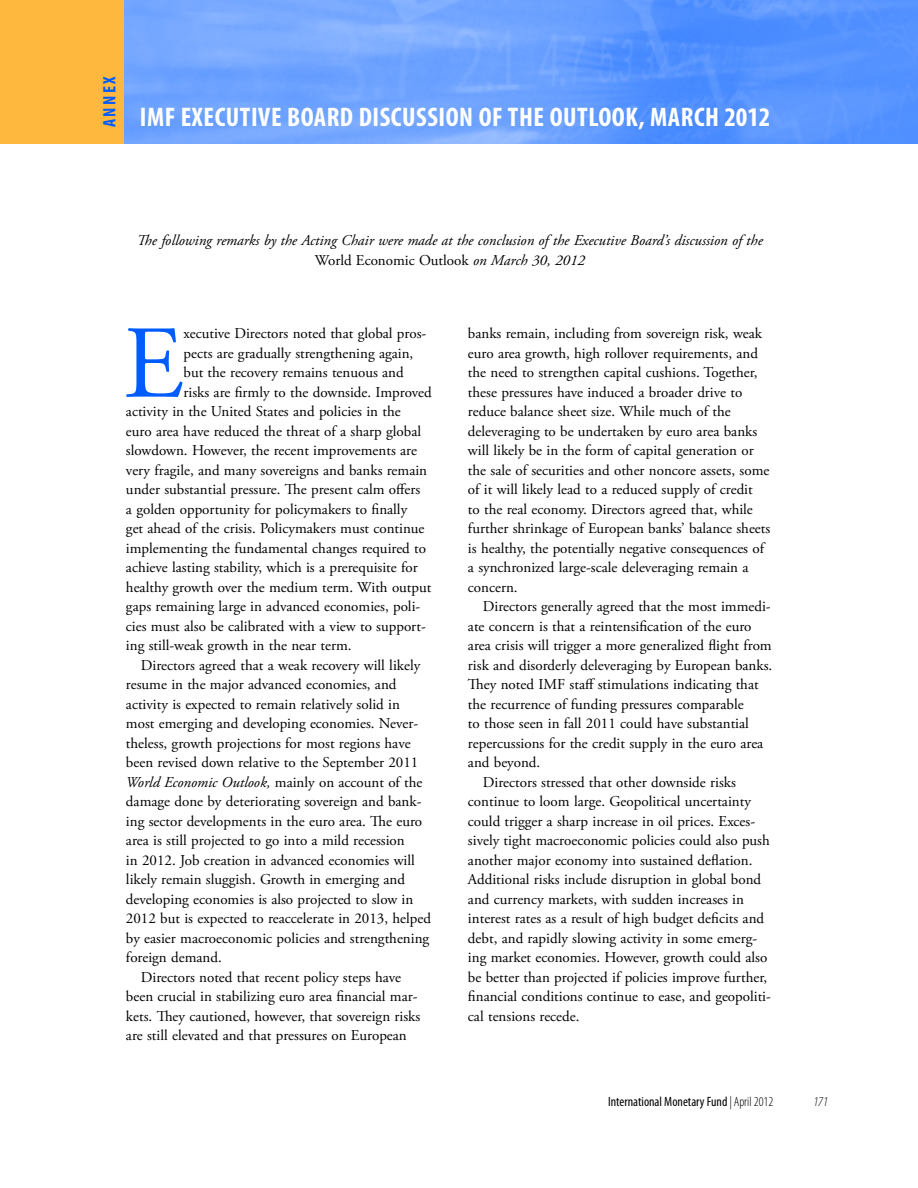
<style>
.page{position:relative;width:918px;height:1188px;background:#fff}
.page>*{position:absolute;margin:0;border:0;box-sizing:border-box;transform-origin:0 0}
.t1{font:103.2px "Adobe Garamond Pro";color:#005cff}
.t2{font:700 condensed 27px "Myriad Pro";letter-spacing:.02em;color:#fff}
.t3{font:700 condensed 18px "Myriad Pro";letter-spacing:.135em;color:#005cff}
.t4{font:15px/19.5px "Adobe Garamond Pro";color:#000}
.t5{font:italic 15px/19.5px "Adobe Garamond Pro";color:#000;text-align:center}
.t6{font:condensed 13.5px "Myriad Pro";color:#000}
.t7{font:italic 300 condensed 13.5px "Myriad Pro";color:#000}
.s1{font-style:normal}
.s2{font-weight:300;font-style:italic}
.s3{font-weight:300}
</style>
<div class="page">
<div style="left:0;top:0;width:126px;height:144px;background:#ffb83e"></div>
<img style="left:124px;top:0;width:794px;height:143px">
<p class="t3" style="left:98px;top:127px;width:53px;rotate:-90deg">ANNEX</p>
<h2 class="t2" style="left:140px;top:100px;width:632px">IMF EXECUTIVE BOARD DISCUSSION OF THE OUTLOOK, MARCH 2012</h2>
<p class="t5" style="left:137px;top:231px;width:627px">The following remarks by the Acting Chair were made at the conclusion of the Executive Board’s discussion of the<br><span class="s1">World Economic Outlook</span> on March 30, 2012</p>
<h1 class="t1" style="left:123px;top:302px;width:62px">E</h1>
<p class="t4" style="left:184px;top:324px;width:244px">xecutive Directors noted that global pros-</p>
<p class="t4" style="left:184px;top:344px;width:231px">pects are gradually strengthening again,</p>
<p class="t4" style="left:184px;top:363px;width:222px">but the recovery remains tenuous and</p>
<p class="t4" style="left:184px;top:383px;width:250px">risks are firmly to the downside. Improved</p>
<p class="t4" style="left:126px;top:402px;width:276px">activity in the United States and policies in the</p>
<p class="t4" style="left:126px;top:422px;width:297px">euro area have reduced the threat of a sharp global</p>
<p class="t4" style="left:126px;top:441px;width:292px">slowdown. However, the recent improvements are</p>
<p class="t4" style="left:126px;top:461px;width:303px">very fragile, and many sovereigns and banks remain</p>
<p class="t4" style="left:126px;top:480px;width:296px">under substantial pressure. The present calm offers</p>
<p class="t4" style="left:126px;top:500px;width:283px">a golden opportunity for policymakers to finally</p>
<p class="t4" style="left:126px;top:519px;width:300px">get ahead of the crisis. Policymakers must continue</p>
<p class="t4" style="left:126px;top:539px;width:302px">implementing the fundamental changes required to</p>
<p class="t4" style="left:126px;top:558px;width:293px">achieve lasting stability, which is a prerequisite for</p>
<p class="t4" style="left:126px;top:578px;width:307px">healthy growth over the medium term. With output</p>
<p class="t4" style="left:126px;top:597px;width:296px">gaps remaining large in advanced economies, poli-</p>
<p class="t4" style="left:126px;top:617px;width:301px">cies must also be calibrated with a view to support-</p>
<p class="t4" style="left:126px;top:636px;width:227px">ing still-weak growth in the near term.</p>
<p class="t4" style="left:141px;top:656px;width:281px">Directors agreed that a weak recovery will likely</p>
<p class="t4" style="left:126px;top:675px;width:272px">resume in the major advanced economies, and</p>
<p class="t4" style="left:126px;top:695px;width:275px">activity is expected to remain relatively solid in</p>
<p class="t4" style="left:126px;top:714px;width:294px">most emerging and developing economies. Never-</p>
<p class="t4" style="left:126px;top:734px;width:286px">theless, growth projections for most regions have</p>
<p class="t4" style="left:126px;top:753px;width:294px">been revised down relative to the September 2011</p>
<p class="t5" style="left:126px;top:773px;width:298px">World Economic Outlook, <span class="s1">mainly on account of the</span></p>
<p class="t4" style="left:126px;top:792px;width:297px">damage done by deteriorating sovereign and bank-</p>
<p class="t4" style="left:126px;top:812px;width:298px">ing sector developments in the euro area. The euro</p>
<p class="t4" style="left:126px;top:831px;width:280px">area is still projected to go into a mild recession</p>
<p class="t4" style="left:126px;top:851px;width:290px">in 2012. Job creation in advanced economies will</p>
<p class="t4" style="left:126px;top:870px;width:281px">likely remain sluggish. Growth in emerging and</p>
<p class="t4" style="left:126px;top:890px;width:289px">developing economies is also projected to slow in</p>
<p class="t4" style="left:126px;top:909px;width:306px">2012 but is expected to reaccelerate in 2013, helped</p>
<p class="t4" style="left:126px;top:929px;width:305px">by easier macroeconomic policies and strengthening</p>
<p class="t4" style="left:126px;top:948px;width:97px">foreign demand.</p>
<p class="t4" style="left:141px;top:968px;width:262px">Directors noted that recent policy steps have</p>
<p class="t4" style="left:126px;top:987px;width:293px">been crucial in stabilizing euro area financial mar-</p>
<p class="t4" style="left:126px;top:1007px;width:296px">kets. They cautioned, however, that sovereign risks</p>
<p class="t4" style="left:126px;top:1026px;width:282px">are still elevated and that pressures on European</p>
<p class="t4" style="left:468px;top:324px;width:304px">banks remain, including from sovereign risk, weak euro area growth, high rollover requirements, and the need to strengthen capital cushions. Together, these pressures have induced a broader drive to reduce balance sheet size. While much of the deleveraging to be undertaken by euro area banks will likely be in the form of capital generation or the sale of securities and other noncore assets, some of it will likely lead to a reduced supply of credit<br>to the real economy. Directors agreed that, while further shrinkage of European banks’ balance sheets is healthy, the potentially negative consequences of a synchronized large-scale deleveraging remain a concern.</p>
<p class="t4" style="left:483px;top:597px;width:289px">Directors generally agreed that the most immedi-</p>
<p class="t4" style="left:468px;top:617px;width:285px">ate concern is that a reintensification of the euro</p>
<p class="t4" style="left:468px;top:636px;width:305px">area crisis will trigger a more generalized flight from</p>
<p class="t4" style="left:468px;top:656px;width:306px">risk and disorderly deleveraging by European banks.</p>
<p class="t4" style="left:468px;top:675px;width:292px">They noted IMF staff stimulations indicating that</p>
<p class="t4" style="left:468px;top:695px;width:277px">the recurrence of funding pressures comparable</p>
<p class="t4" style="left:468px;top:714px;width:282px">to those seen in fall 2011 could have substantial</p>
<p class="t4" style="left:468px;top:734px;width:297px">repercussions for the credit supply in the euro area</p>
<p class="t4" style="left:468px;top:753px;width:74px">and beyond.</p>
<p class="t4" style="left:483px;top:773px;width:254px">Directors stressed that other downside risks</p>
<p class="t4" style="left:468px;top:792px;width:284px">continue to loom large. Geopolitical uncertainty</p>
<p class="t4" style="left:468px;top:812px;width:289px">could trigger a sharp increase in oil prices. Exces-</p>
<p class="t4" style="left:468px;top:831px;width:303px">sively tight macroeconomic policies could also push</p>
<p class="t4" style="left:468px;top:851px;width:286px">another major economy into sustained deflation.</p>
<p class="t4" style="left:468px;top:870px;width:295px">Additional risks include disruption in global bond</p>
<p class="t4" style="left:468px;top:890px;width:278px">and currency markets, with sudden increases in</p>
<p class="t4" style="left:468px;top:909px;width:298px">interest rates as a result of high budget deficits and</p>
<p class="t4" style="left:468px;top:929px;width:291px">debt, and rapidly slowing activity in some emerg-</p>
<p class="t4" style="left:468px;top:948px;width:301px">ing market economies. However, growth could also</p>
<p class="t4" style="left:468px;top:968px;width:301px">be better than projected if policies improve further,</p>
<p class="t4" style="left:468px;top:987px;width:304px">financial conditions continue to ease, and geopoliti-</p>
<p class="t4" style="left:468px;top:1007px;width:113px">cal tensions recede.</p>
<p class="t6" style="left:608px;top:1094px;width:167px">International Monetary Fund <span class="s2">|</span> <span class="s3">April 2012</span></p>
<p class="t7" style="left:813px;top:1094px;width:16px">171</p>
</div>
